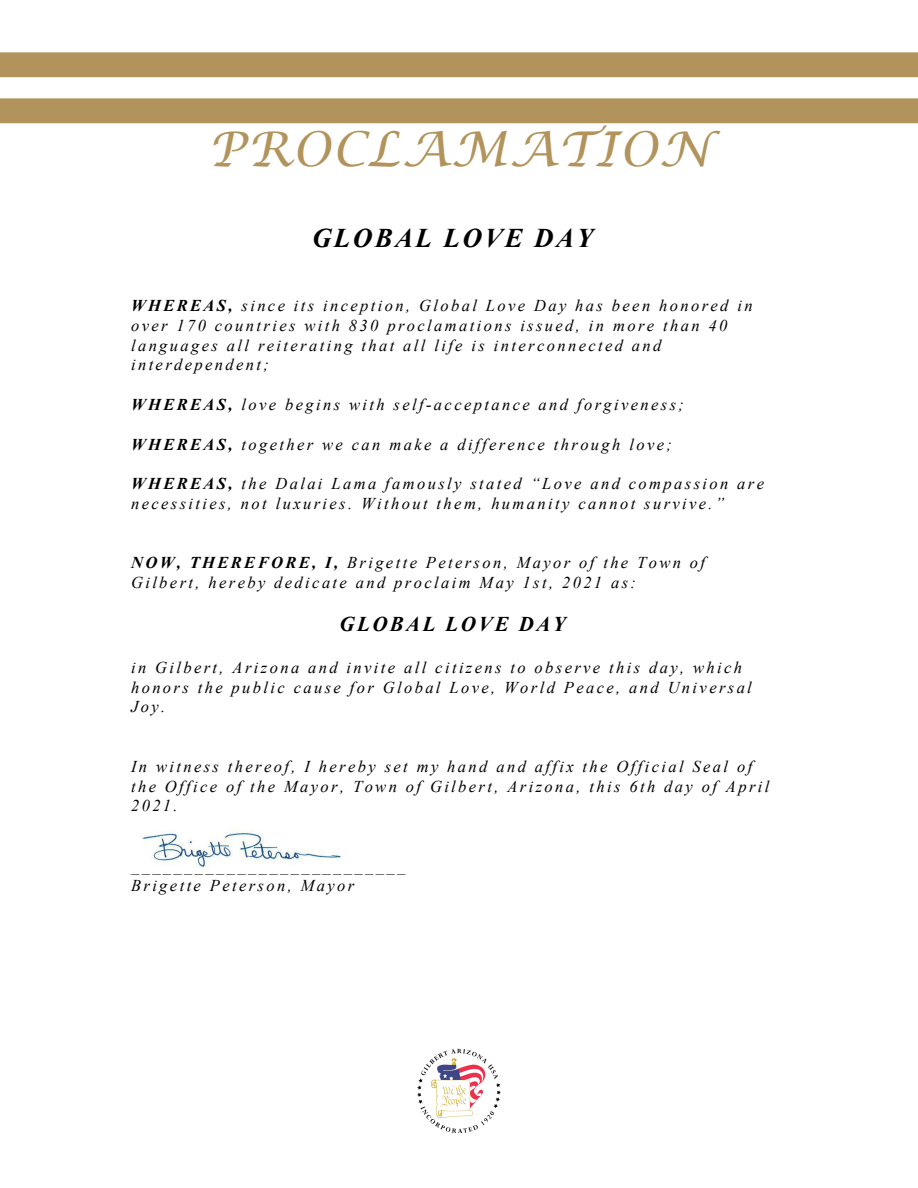
<style>
.page{position:relative;width:918px;height:1188px;background:#fff}
.page>*{position:absolute;margin:0;border:0;box-sizing:border-box;transform-origin:0 0}
.t1{font:48px "Lucida Calligraphy";letter-spacing:.05em;color:#b2935b}
.t2{font:italic 700 27px "Times New Roman";letter-spacing:.09em;color:#000}
.t3{font:italic 700 21px "Times New Roman";letter-spacing:.115em;color:#000}
.t4{font:italic 16.5px/19.8px "Times New Roman";letter-spacing:.145em;color:#000}
.s1{font-weight:700}
</style>
<div class="page">
<img style="left:417px;top:1048px;width:84px;height:86px">
<svg style="left:0;top:52px;width:918px;height:71px;fill:#b2935b"></svg>
<img style="left:142px;top:831px;width:199px;height:36px">
<p class="t1" style="left:209px;top:121px;width:502px">PROCLAMATION</p>
<h2 class="t2" style="left:312px;top:219px;width:283px">GLOBAL LOVE DAY</h2>
<p class="t4" style="left:131px;top:295px;width:623px"><span class="s1">WHEREAS,</span> since its inception, Global Love Day has been honored in over 170 countries with 830 proclamations issued, in more than 40 languages all reiterating that all life is interconnected and interdependent;</p>
<p class="t4" style="left:131px;top:394px;width:555px"><span class="s1">WHEREAS,</span> love begins with self-acceptance and forgiveness;</p>
<p class="t4" style="left:131px;top:434px;width:542px"><span class="s1">WHEREAS,</span> together we can make a difference through love;</p>
<p class="t4" style="left:131px;top:473px;width:635px"><span class="s1">WHEREAS,</span> the Dalai Lama famously stated “Love and compassion are necessities, not luxuries. Without them, humanity cannot survive.”</p>
<p class="t4" style="left:131px;top:553px;width:576px"><span class="s1">NOW, THEREFORE, I,</span> Brigette Peterson, Mayor of the Town of<br>Gilbert, hereby dedicate and proclaim May 1st, 2021 as:</p>
<p class="t3" style="left:340px;top:610px;width:228px">GLOBAL LOVE DAY</p>
<p class="t4" style="left:131px;top:657px;width:622px">in Gilbert, Arizona and invite all citizens to observe this day, which honors the public cause for Global Love, World Peace, and Universal<br>Joy.</p>
<p class="t4" style="left:131px;top:756px;width:640px">In witness thereof, I hereby set my hand and affix the Official Seal of the Office of the Mayor, Town of Gilbert, Arizona, this 6th day of April<br>2021.</p>
<p class="t4" style="left:131px;top:855px;width:276px">__________________________<br>Brigette Peterson, Mayor</p>
</div>
